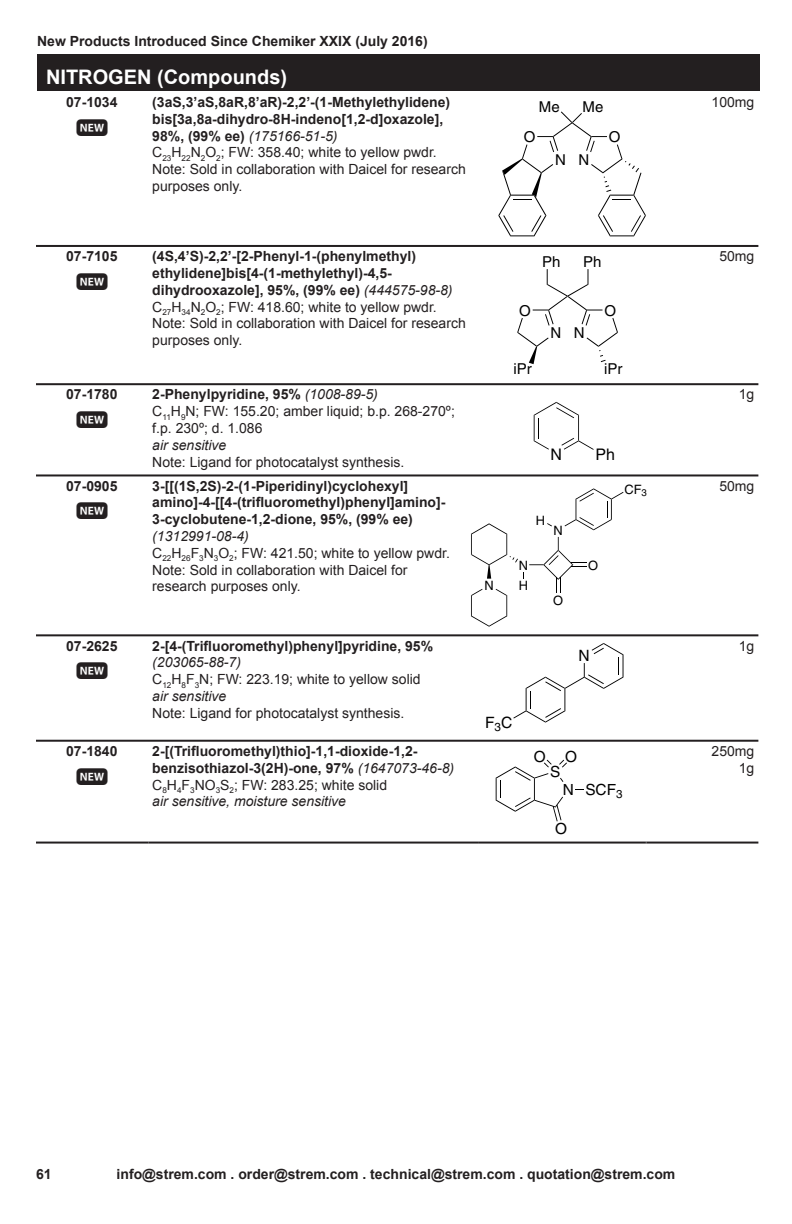
<style>
.page{position:relative;width:792px;height:1224px;background:#fff}
.page>*{position:absolute;margin:0;border:0;box-sizing:border-box;transform-origin:0 0}
.main_heading_running{font:700 20px "Arial";color:#fff}
.t1{font:16px "Helvetica";color:#000}
.t2{font:15.6px "Helvetica";color:#000}
.t3{font:15.4px "Helvetica";color:#000}
.t4{font:15px "Helvetica";color:#000}
.table_row{font:700 14px/16.8px "Arial";color:#231f20}
.table_row-2{font:14px/16.8px "Arial";color:#231f20}
.table_row_centered_h{font:700 14px "Arial";color:#231f20}
.table_row_prices{font:14px "Arial";color:#231f20}
.t5{font:12.8px "Helvetica";color:#000}
.s1{font-weight:400;font-style:italic}
.s2{font-weight:400}
.s3{font-weight:700}
.s4{font-style:italic}
</style>
<div class="page">
<div style="left:37px;top:54px;width:723px;height:36px;background:#231f20"></div>
<hr style="left:36px;top:245px;width:722px;height:2px;background:#231f20">
<hr style="left:36px;top:383px;width:722px;height:2px;background:#231f20">
<hr style="left:36px;top:474px;width:722px;height:2px;background:#231f20">
<hr style="left:36px;top:634px;width:722px;height:2px;background:#231f20">
<hr style="left:36px;top:740px;width:722px;height:2px;background:#231f20">
<svg style="left:498px;top:111px;width:148px;height:125px"></svg>
<svg style="left:517px;top:269px;width:101px;height:95px"></svg>
<svg style="left:534px;top:402px;width:60px;height:48px"></svg>
<svg style="left:471px;top:488px;width:153px;height:139px"></svg>
<svg style="left:513px;top:643px;width:111px;height:80px"></svg>
<hr style="left:36px;top:842px;width:112px;height:2px;background:#231f20">
<hr style="left:148px;top:842px;width:330px;height:2px;background:#231f20">
<hr style="left:478px;top:842px;width:167px;height:2px;background:#231f20">
<hr style="left:647px;top:842px;width:111px;height:2px;background:#231f20">
<svg style="left:496px;top:760px;width:71px;height:61px"></svg>
<p class="table_row" style="left:37px;top:34px;width:392px">New Products Introduced Since Chemiker XXIX (July 2016)</p>
<p class="main_heading_running" style="left:46px;top:64px;width:243px">NITROGEN (Compounds)</p>
<p class="table_row_centered_h" style="left:66px;top:93px;width:53px">07-1034</p>
<p class="table_row" style="left:152px;top:94px;width:315px">(3aS,3’aS,8aR,8’aR)-2,2’-(1-Methylethylidene) bis[3a,8a-dihydro-8H-indeno[1,2-d]oxazole], 98%, (99% ee) <span class="s1">(175166‑51‑5)<br></span><span class="s2">C</span><sub>23</sub><span class="s2">H</span><sub>22</sub><span class="s2">N</span><sub>2</sub><span class="s2">O</span><sub>2</sub><span class="s2">; FW: 358.40; white to yellow pwdr.<br>Note: Sold in collaboration with Daicel for research purposes only.</span></p>
<p class="t4" style="left:539px;top:98px;width:22px">Me</p>
<p class="t4" style="left:583px;top:98px;width:22px">Me</p>
<p class="table_row_prices" style="left:712px;top:93px;width:44px">100mg</p>
<p class="t4" style="left:524px;top:128px;width:13px">O</p>
<p class="t4" style="left:609px;top:128px;width:13px">O</p>
<p class="t4" style="left:555px;top:151px;width:36px">N N</p>
<p class="table_row_centered_h" style="left:66px;top:247px;width:53px">07-7105</p>
<p class="table_row" style="left:152px;top:248px;width:315px">(4S,4’S)-2,2’-[2-Phenyl-1-(phenylmethyl) ethylidene]bis[4-(1-methylethyl)-4,5- dihydrooxazole], 95%, (99% ee) <span class="s1">(444575‑98‑8)<br></span><span class="s2">C</span><sub>27</sub><span class="s2">H</span><sub>34</sub><span class="s2">N</span><sub>2</sub><span class="s2">O</span><sub>2</sub><span class="s2">; FW: 418.60; white to yellow pwdr.<br>Note: Sold in collaboration with Daicel for research purposes only.</span></p>
<p class="table_row_centered_h" style="left:66px;top:385px;width:53px">07-1780</p>
<p class="table_row-2" style="left:152px;top:386px;width:304px"><span class="s3">2-Phenylpyridine, 95%</span> <span class="s4">(1008‑89‑5)<br></span>C<sub>11</sub>H<sub>9</sub>N; FW: 155.20; amber liquid; b.p. 268-270º; f.p. 230º; d. 1.086<br><span class="s4">air sensitive<br></span>Note: Ligand for photocatalyst synthesis.</p>
<p class="table_row_centered_h" style="left:66px;top:476px;width:53px">07-0905</p>
<p class="table_row" style="left:152px;top:478px;width:299px">3-[[(1S,2S)-2-(1-Piperidinyl)cyclohexyl] amino]-4-[[4-(trifluoromethyl)phenyl]amino]- 3-cyclobutene-1,2-dione, 95%, (99% ee) <span class="s1">(1312991‑08‑4)<br></span><span class="s2">C</span><sub>22</sub><span class="s2">H</span><sub>26</sub><span class="s2">F</span><sub>3</sub><span class="s2">N</span><sub>3</sub><span class="s2">O</span><sub>2</sub><span class="s2">; FW: 421.50; white to yellow pwdr.<br>Note: Sold in collaboration with Daicel for research purposes only.</span></p>
<p class="t5" style="left:484px;top:578px;width:11px">N</p>
<p class="t4" style="left:542px;top:253px;width:20px">Ph</p>
<p class="t4" style="left:583px;top:253px;width:20px">Ph</p>
<p class="table_row_prices" style="left:719px;top:247px;width:37px">50mg</p>
<p class="t4" style="left:519px;top:302px;width:13px">O</p>
<p class="t4" style="left:604px;top:302px;width:13px">O</p>
<p class="t4" style="left:550px;top:324px;width:36px">N N</p>
<p class="t4" style="left:514px;top:361px;width:20px">iPr</p>
<p class="t4" style="left:604px;top:361px;width:20px">iPr</p>
<p class="t1" style="left:551px;top:445px;width:13px">N</p>
<p class="t1" style="left:595px;top:445px;width:21px">Ph</p>
<p class="t5" style="left:536px;top:513px;width:11px">H</p>
<p class="t5" style="left:554px;top:523px;width:11px">N</p>
<p class="t5" style="left:519px;top:558px;width:11px">N</p>
<p class="t5" style="left:588px;top:558px;width:12px">O</p>
<p class="t5" style="left:519px;top:578px;width:11px">H</p>
<p class="t5" style="left:553px;top:593px;width:12px">O</p>
<p class="t5" style="left:624px;top:482px;width:24px">CF<sub>3</sub></p>
<p class="table_row_prices" style="left:739px;top:385px;width:17px">1g</p>
<p class="table_row_prices" style="left:719px;top:477px;width:37px">50mg</p>
<p class="table_row_centered_h" style="left:66px;top:636px;width:53px">07-2625</p>
<p class="table_row-2" style="left:152px;top:637px;width:282px"><span class="s3">2-[4-(Trifluoromethyl)phenyl]pyridine, 95% </span><span class="s4">(203065‑88‑7)<br></span>C<sub>12</sub>H<sub>8</sub>F<sub>3</sub>N; FW: 223.19; white to yellow solid <span class="s4">air sensitive<br></span>Note: Ligand for photocatalyst synthesis.</p>
<p class="t2" style="left:579px;top:646px;width:13px">N</p>
<p class="t2" style="left:485px;top:714px;width:29px">F<sub>3</sub>C</p>
<p class="table_row_prices" style="left:739px;top:636px;width:17px">1g</p>
<p class="table_row_centered_h" style="left:66px;top:742px;width:53px">07-1840</p>
<p class="table_row" style="left:152px;top:743px;width:303px">2-[(Trifluoromethyl)thio]-1,1-dioxide-1,2- benzisothiazol-3(2H)-one, 97% <span class="s1">(1647073‑46‑8)<br></span><span class="s2">C</span><sub>8</sub><span class="s2">H</span><sub>4</sub><span class="s2">F</span><sub>3</sub><span class="s2">NO</span><sub>3</sub><span class="s2">S</span><sub>2</sub><span class="s2">; FW: 283.25; white solid<br></span><span class="s1">air sensitive, moisture sensitive</span></p>
<p class="t3" style="left:534px;top:747px;width:13px">O</p>
<p class="t3" style="left:565px;top:747px;width:13px">O</p>
<p class="table_row_prices" style="left:712px;top:742px;width:44px">250mg</p>
<p class="table_row_prices" style="left:739px;top:759px;width:17px">1g</p>
<p class="t3" style="left:550px;top:763px;width:12px">S</p>
<p class="t3" style="left:563px;top:781px;width:13px">N</p>
<p class="t3" style="left:555px;top:820px;width:13px">O</p>
<p class="t3" style="left:585px;top:781px;width:39px">SCF<sub>3</sub></p>
<p class="table_row" style="left:36px;top:1166px;width:17px">61</p>
<p class="table_row" style="left:117px;top:1166px;width:560px">info@strem.com . order@strem.com . technical@strem.com . quotation@strem.com</p>
</div>
